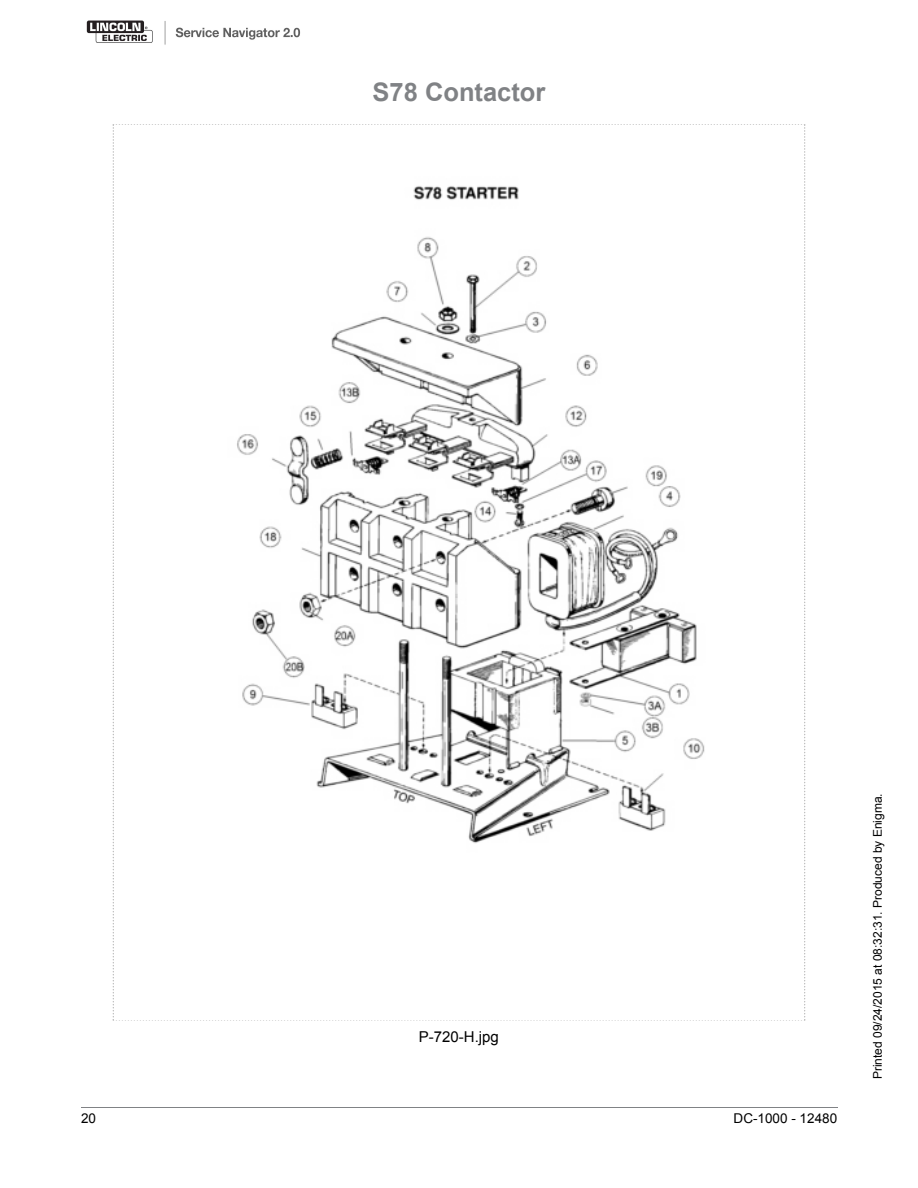
<style>
.page{position:relative;width:918px;height:1188px;background:#fff}
.page>*{position:absolute;margin:0;border:0;box-sizing:border-box;transform-origin:0 0}
.t1{font:700 25.5px "Arial";color:#808285}
.t2{font:15px "Arial";color:#000}
.t3{font:13.5px "Arial";color:#000}
.t4{font:12px "Arial";color:#000}
</style>
<div class="page">
<hr style="left:81px;top:1107px;width:756px;height:1px;background:#808285">
<img style="left:237px;top:186px;width:468px;height:657px">
<img style="left:86px;top:20px;width:214px;height:25px">
<h1 class="t1" style="left:373px;top:78px;width:174px">S78 Contactor</h1>
<p class="t2" style="left:419px;top:1028px;width:82px">P-720-H.jpg</p>
<p class="t3" style="left:81px;top:1110px;width:17px">20</p>
<p class="t3" style="left:734px;top:1110px;width:105px">DC-1000 - 12480</p>
<p class="t4" style="left:871px;top:1079px;width:288px;rotate:-90deg">Printed 09/24/2015 at 08:32:31. Produced by Enigma.</p>
</div>
